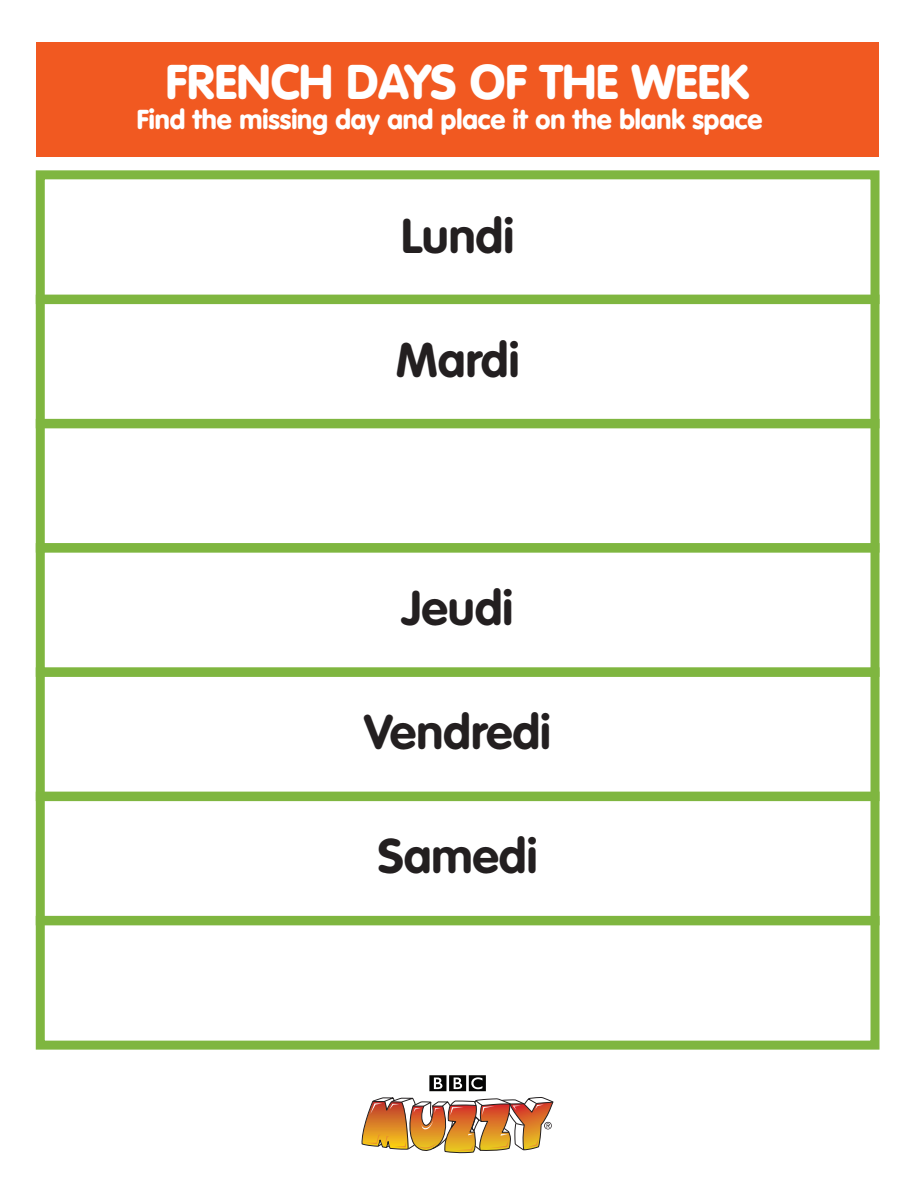
<style>
.page{position:relative;width:918px;height:1188px;background:#fff}
.page>*{position:absolute;margin:0;border:0;box-sizing:border-box;transform-origin:0 0}
.t1{font:700 48px "VAG Rounded";color:#231f20}
.t2{font:900 48px "VAG Rounded";color:#fff}
.t3{font:900 27px "VAG Rounded";color:#fff}
</style>
<div class="page">
<div style="left:37px;top:42px;width:842px;height:115px;background:#f15921"></div>
<div style="left:36px;top:170px;width:844px;height:134px;border:9px solid #7fb640"></div>
<div style="left:36px;top:295px;width:844px;height:133px;border:9px solid #7fb640"></div>
<div style="left:36px;top:419px;width:844px;height:134px;border:9px solid #7fb640"></div>
<div style="left:36px;top:543px;width:844px;height:134px;border:9px solid #7fb640"></div>
<div style="left:36px;top:667px;width:844px;height:134px;border:9px solid #7fb640"></div>
<div style="left:36px;top:792px;width:844px;height:133px;border:9px solid #7fb640"></div>
<div style="left:36px;top:916px;width:844px;height:134px;border:9px solid #7fb640"></div>
<svg style="left:361px;top:1097px;width:193px;height:57px"></svg>
<svg style="left:429px;top:1075px;width:57px;height:16px"></svg>
<h1 class="t2" style="left:166px;top:53px;width:584px">FRENCH DAYS OF THE WEEK</h1>
<p class="t3" style="left:137px;top:104px;width:627px">Find the missing day and place it on the blank space</p>
<h1 class="t1" style="left:401px;top:208px;width:115px">Lundi</h1>
<h1 class="t1" style="left:396px;top:332px;width:125px">Mardi</h1>
<h1 class="t1" style="left:402px;top:580px;width:113px">Jeudi</h1>
<h1 class="t1" style="left:364px;top:704px;width:188px">Vendredi</h1>
<h1 class="t1" style="left:378px;top:828px;width:161px">Samedi</h1>
</div>
